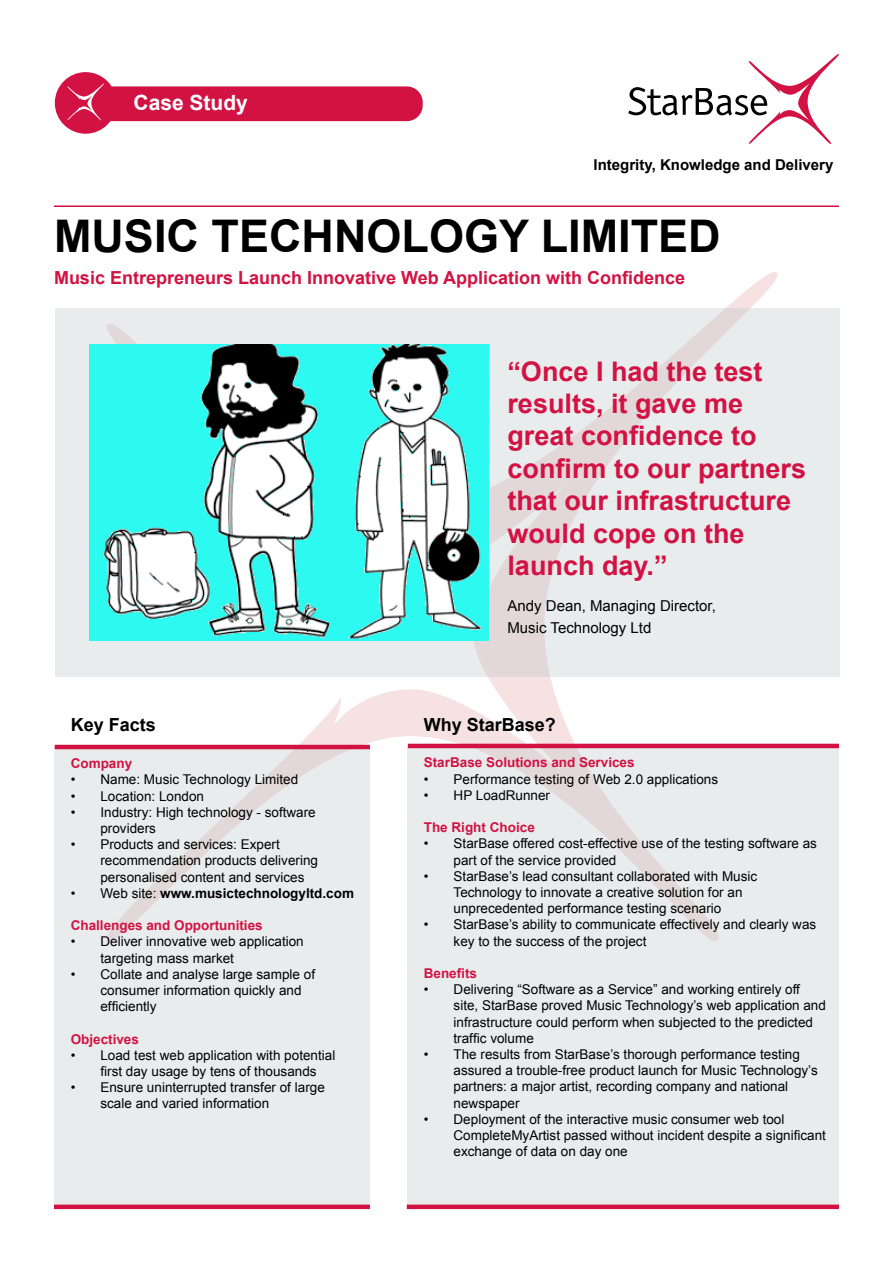
<style>
.page{position:relative;width:893px;height:1263px;background:#fff}
.page>*{position:absolute;margin:0;border:0;box-sizing:border-box;transform-origin:0 0}
.t1{font:700 45px "Arial";color:#000}
.t2{font:700 27px/32.4px "Arial";color:#d21242}
.t3{font:700 21px "Arial";color:#fff}
.t4{font:700 18px "Arial";color:#d21242}
.t5{font:700 18px "Arial";color:#000}
.t6{font:15px/21.6px "Arial";color:#000}
.t7{font:700 15px "Arial";color:#000}
.t8{font:13.5px/16.2px "Arial";color:#000}
.t9{font:700 13.5px "Arial";color:#d21242}
.t10{font:700 13.5px "Arial";color:#000}
.s1{font-weight:400}
</style>
<div class="page">
<svg style="left:93px;top:272px;width:700px;height:669px"></svg>
<svg style="left:55px;top:308px;width:785px;height:369px;background:#e7e9ea"></svg>
<hr style="left:54px;top:205px;width:785px;height:2px;background:#d21242">
<div style="left:55px;top:748px;width:315px;height:460px;background:#e9eced"></div>
<hr style="left:55px;top:745px;width:315px;height:4px;background:#d21242">
<div style="left:54px;top:1204px;width:316px;height:5px;background:#d21242"></div>
<div style="left:408px;top:748px;width:431px;height:459px;background:#e9eced"></div>
<hr style="left:408px;top:744px;width:431px;height:4px;background:#d21242">
<div style="left:407px;top:1204px;width:432px;height:5px;background:#d21242"></div>
<img style="left:89px;top:345px;width:400px;height:296px">
<svg style="left:628px;top:54px;width:211px;height:90px"></svg>
<div style="left:91px;top:86px;width:332px;height:35px;background:#d21242;border-radius:16px"></div>
<div style="left:55px;top:72px;width:61px;height:62px;background:#d21242;border-radius:50%"></div>
<svg style="left:67px;top:83px;width:37px;height:38px"></svg>
<h3 class="t3" style="left:134px;top:89px;width:116px">Case Study</h3>
<p class="t7" style="left:594px;top:155px;width:241px">Integrity, Knowledge and Delivery</p>
<h1 class="t1" style="left:54px;top:206px;width:668px">MUSIC TECHNOLOGY LIMITED</h1>
<h3 class="t4" style="left:54px;top:266px;width:633px">Music Entrepreneurs Launch Innovative Web Application with Confidence</h3>
<h2 class="t2" style="left:507px;top:356px;width:300px">“Once I had the test results, it gave me great confidence to confirm to our partners that our infrastructure would cope on the launch day.”</h2>
<p class="t6" style="left:507px;top:595px;width:210px">Andy Dean, Managing Director,<br>Music Technology Ltd</p>
<h3 class="t5" style="left:71px;top:713px;width:87px">Key Facts</h3>
<h3 class="t5" style="left:424px;top:713px;width:134px">Why StarBase?</h3>
<p class="t9" style="left:424px;top:754px;width:212px">StarBase Solutions and Services</p>
<p class="t8" style="left:424px;top:771px;width:296px">• Performance testing of Web 2.0 applications</p>
<p class="t8" style="left:424px;top:787px;width:128px">• HP LoadRunner</p>
<p class="t9" style="left:424px;top:818px;width:113px">The Right Choice</p>
<p class="t8" style="left:454px;top:836px;width:365px;text-indent:-30px">• StarBase offered cost-effective use of the testing software as part of the service provided</p>
<p class="t8" style="left:454px;top:868px;width:305px;text-indent:-30px">• StarBase’s lead consultant collaborated with Music<br>Technology to innovate a creative solution for an unprecedented performance testing scenario</p>
<p class="t8" style="left:454px;top:917px;width:364px;text-indent:-30px">• StarBase’s ability to communicate effectively and clearly was key to the success of the project</p>
<p class="t9" style="left:424px;top:964px;width:55px">Benefits</p>
<p class="t8" style="left:454px;top:981px;width:374px;text-indent:-30px">• Delivering “Software as a Service” and working entirely off site, StarBase proved Music Technology’s web application and infrastructure could perform when subjected to the predicted traffic volume</p>
<p class="t8" style="left:454px;top:1046px;width:366px;text-indent:-30px">• The results from StarBase’s thorough performance testing assured a trouble-free product launch for Music Technology’s partners: a major artist, recording company and national newspaper</p>
<p class="t8" style="left:454px;top:1111px;width:374px;text-indent:-30px">• Deployment of the interactive music consumer web tool<br>CompleteMyArtist passed without incident despite a significant exchange of data on day one</p>
<p class="t9" style="left:71px;top:754px;width:63px">Company</p>
<p class="t8" style="left:71px;top:772px;width:229px">• Name: Music Technology Limited</p>
<p class="t8" style="left:71px;top:788px;width:135px">• Location: London</p>
<p class="t8" style="left:100px;top:804px;width:217px;text-indent:-30px">• Industry: High technology - software providers</p>
<p class="t8" style="left:100px;top:836px;width:219px;text-indent:-30px">• Products and services: Expert recommendation products delivering personalised content and services</p>
<p class="t10" style="left:71px;top:884px;width:285px"><span class="s1">• Web site:</span> www.musictechnologyltd.com</p>
<p class="t9" style="left:71px;top:916px;width:194px">Challenges and Opportunities</p>
<p class="t8" style="left:100px;top:934px;width:205px;text-indent:-30px">• Deliver innovative web application targeting mass market</p>
<p class="t8" style="left:100px;top:966px;width:216px;text-indent:-30px">• Collate and analyse large sample of consumer information quickly and efficiently</p>
<p class="t9" style="left:71px;top:1030px;width:70px">Objectives</p>
<p class="t8" style="left:100px;top:1047px;width:236px;text-indent:-30px">• Load test web application with potential first day usage by tens of thousands</p>
<p class="t8" style="left:100px;top:1079px;width:226px;text-indent:-30px">• Ensure uninterrupted transfer of large scale and varied information</p>
</div>
